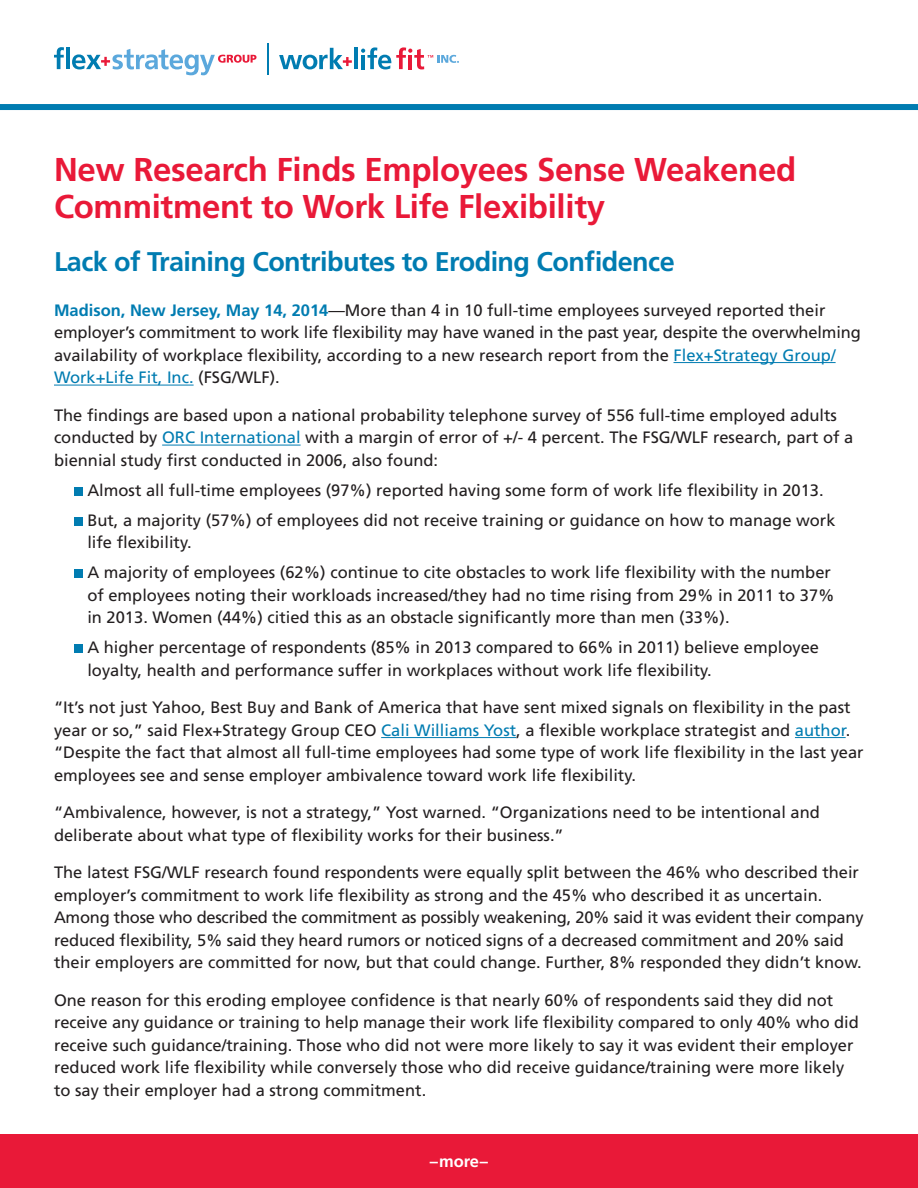
<style>
.page{position:relative;width:918px;height:1188px;background:#fff}
.page>*{position:absolute;margin:0;border:0;box-sizing:border-box;transform-origin:0 0}
.t1{font:700 33px/37.5px "Frutiger";letter-spacing:-.01em;color:#e91938}
.t2{font:700 27px "Frutiger";letter-spacing:-.02em;color:#007cb1}
.t3{font:16.5px/22.5px "Frutiger";color:#231f20}
.t4{font:700 16.5px "Frutiger";color:#fff}
.s1{font-weight:700;color:#007cb1}
.s2{color:#007cb1}
</style>
<div class="page">
<svg style="left:54px;top:47px;width:10px;height:22px"></svg>
<hr style="left:66px;top:47px;width:4px;height:22px;background:#007cb1">
<svg style="left:72px;top:49px;width:185px;height:26px"></svg>
<svg style="left:279px;top:48px;width:73px;height:21px"></svg>
<hr style="left:354px;top:48px;width:4px;height:21px;background:#007cb1">
<svg style="left:361px;top:47px;width:98px;height:22px"></svg>
<hr style="left:267px;top:44px;width:2px;height:31px;background:#007cb1">
<div style="left:0;top:104px;width:918px;height:6px;background:#007cb1"></div>
<hr style="left:674px;top:362px;width:162px;height:1px;background:#007cb1">
<hr style="left:54px;top:385px;width:140px;height:1px;background:#007cb1">
<hr style="left:162px;top:445px;width:139px;height:1px;background:#007cb1">
<hr style="left:381px;top:737px;width:135px;height:1px;background:#007cb1">
<hr style="left:795px;top:737px;width:51px;height:1px;background:#007cb1">
<div style="left:74px;top:487px;width:8px;height:8px;background:#007cb1"></div>
<div style="left:74px;top:517px;width:8px;height:8px;background:#007cb1"></div>
<div style="left:74px;top:569px;width:8px;height:9px;background:#007cb1"></div>
<div style="left:74px;top:644px;width:8px;height:9px;background:#007cb1"></div>
<div style="left:0;top:1134px;width:918px;height:54px;background:#e91938"></div>
<p class="t1" style="left:54px;top:150px;width:744px">New Research Finds Employees Sense Weakened<br>Commitment to Work Life Flexibility</p>
<p class="t2" style="left:54px;top:246px;width:622px">Lack of Training Contributes to Eroding Confidence</p>
<p class="t3" style="left:54px;top:299px;width:808px"><span class="s1">Madison, New Jersey, May 14, 2014</span>—More than 4 in 10 full-time employees surveyed reported their employer’s commitment to work life flexibility may have waned in the past year, despite the overwhelming availability of workplace flexibility, according to a new research report from the <span class="s2">Flex+Strategy Group/ Work+Life Fit, Inc.</span> (FSG/WLF).</p>
<p class="t3" style="left:54px;top:404px;width:801px">The findings are based upon a national probability telephone survey of 556 full-time employed adults conducted by <span class="s2">ORC International</span> with a margin of error of +/- 4 percent. The FSG/WLF research, part of a biennial study first conducted in 2006, also found:</p>
<p class="t3" style="left:87px;top:479px;width:738px">Almost all full-time employees (97%) reported having some form of work life flexibility in 2013.</p>
<p class="t3" style="left:87px;top:509px;width:750px">But, a majority (57%) of employees did not receive training or guidance on how to manage work life flexibility.</p>
<p class="t3" style="left:87px;top:561px;width:749px">A majority of employees (62%) continue to cite obstacles to work life flexibility with the number of employees noting their workloads increased/they had no time rising from 29% in 2011 to 37% in 2013. Women (44%) citied this as an obstacle significantly more than men (33%).</p>
<p class="t3" style="left:87px;top:636px;width:733px">A higher percentage of respondents (85% in 2013 compared to 66% in 2011) believe employee loyalty, health and performance suffer in workplaces without work life flexibility.</p>
<p class="t3" style="left:54px;top:696px;width:811px">“It’s not just Yahoo, Best Buy and Bank of America that have sent mixed signals on flexibility in the past year or so,” said Flex+Strategy Group CEO <span class="s2">Cali Williams Yost</span>, a flexible workplace strategist and <span class="s2">author</span>. “Despite the fact that almost all full-time employees had some type of work life flexibility in the last year employees see and sense employer ambivalence toward work life flexibility.</p>
<p class="t3" style="left:54px;top:801px;width:767px">“Ambivalence, however, is not a strategy,” Yost warned. “Organizations need to be intentional and deliberate about what type of flexibility works for their business.”</p>
<p class="t3" style="left:54px;top:861px;width:811px">The latest FSG/WLF research found respondents were equally split between the 46% who described their employer’s commitment to work life flexibility as strong and the 45% who described it as uncertain.<br>Among those who described the commitment as possibly weakening, 20% said it was evident their company reduced flexibility, 5% said they heard rumors or noticed signs of a decreased commitment and 20% said their employers are committed for now, but that could change. Further, 8% responded they didn’t know.</p>
<p class="t3" style="left:54px;top:989px;width:806px">One reason for this eroding employee confidence is that nearly 60% of respondents said they did not receive any guidance or training to help manage their work life flexibility compared to only 40% who did receive such guidance/training. Those who did not were more likely to say it was evident their employer reduced work life flexibility while conversely those who did receive guidance/training were more likely to say their employer had a strong commitment.</p>
<p class="t4" style="left:430px;top:1152px;width:60px">–more–</p>
</div>
